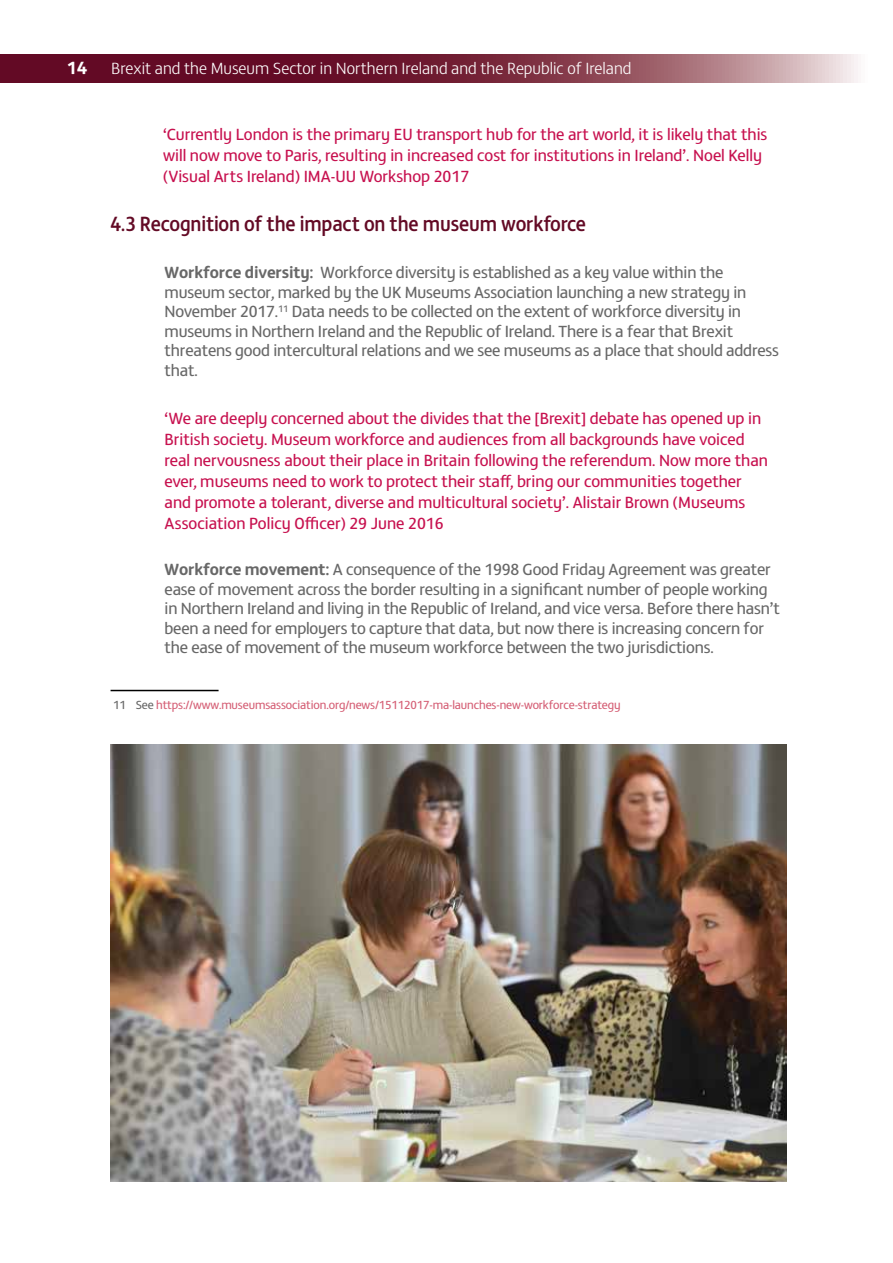
<style>
.page{position:relative;width:893px;height:1263px;background:#fff}
.page>*{position:absolute;margin:0;border:0;box-sizing:border-box;transform-origin:0 0}
.t1{font:500 21px "FS Matthew";letter-spacing:-.01em;color:#630a25;scale:.93 1}
.t2{font:700 18px "FS Matthew";color:#fff}
.t3{font:16.5px/19.5px "FS Matthew";letter-spacing:-.01em;color:#686868}
.t4{font:16.5px/21px "FS Matthew";color:#c7114f}
.t5{font:300 16.5px "FS Matthew";color:#fff}
.t6{font:12px "FS Matthew";letter-spacing:-.01em;color:#d56076}
.s1{font-weight:700}
.s2{color:#686868}
</style>
<div class="page">
<svg style="left:0;top:54px;width:858px;height:29px;background:#833a4c"></svg>
<hr style="left:111px;top:690px;width:108px;height:1px;background:#000">
<img style="left:111px;top:745px;width:675px;height:436px">
<p class="t2" style="left:67px;top:54px;width:21px">14</p>
<p class="t5" style="left:111px;top:56px;width:522px">Brexit and the Museum Sector in Northern Ireland and the Republic of Ireland</p>
<p class="t4" style="left:163px;top:122px;width:606px">‘Currently London is the primary EU transport hub for the art world, it is likely that this will now move to Paris, resulting in increased cost for institutions in Ireland’. Noel Kelly (Visual Arts Ireland) IMA-UU Workshop 2017</p>
<p class="t1" style="left:111px;top:208px;width:513px">4.3 Recognition of the impact on the museum workforce</p>
<p class="t3" style="left:165px;top:261px;width:616px"><span class="s1">Workforce diversity:</span> Workforce diversity is established as a key value within the museum sector, marked by the UK Museums Association launching a new strategy in November 2017.<sup>11</sup> Data needs to be collected on the extent of workforce diversity in museums in Northern Ireland and the Republic of Ireland. There is a fear that Brexit threatens good intercultural relations and we see museums as a place that should address that.</p>
<p class="t4" style="left:165px;top:406px;width:605px">‘We are deeply concerned about the divides that the [Brexit] debate has opened up in British society. Museum workforce and audiences from all backgrounds have voiced real nervousness about their place in Britain following the referendum. Now more than ever, museums need to work to protect their staff, bring our communities together and promote a tolerant, diverse and multicultural society’. Alistair Brown (Museums Association Policy Officer) 29 June 2016</p>
<p class="t3" style="left:165px;top:558px;width:617px"><span class="s1">Workforce movement:</span> A consequence of the 1998 Good Friday Agreement was greater ease of movement across the border resulting in a significant number of people working in Northern Ireland and living in the Republic of Ireland, and vice versa. Before there hasn’t been a need for employers to capture that data, but now there is increasing concern for the ease of movement of the museum workforce between the two jurisdictions.</p>
<p class="t6" style="left:113px;top:695px;width:509px"><span class="s2">11 See</span> https://www.museumsassociation.org/news/15112017-ma-launches-new-workforce-strategy</p>
</div>
